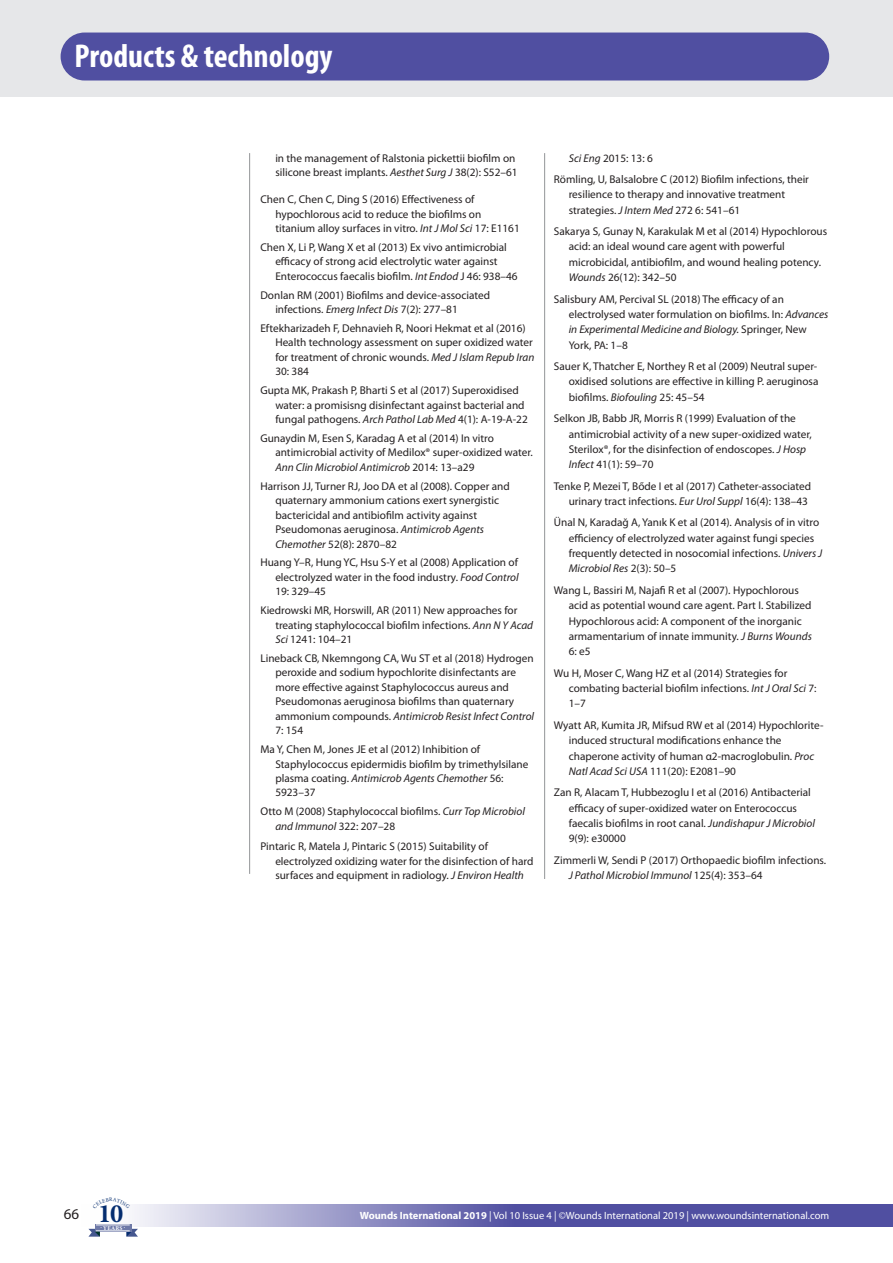
<style>
.page{position:relative;width:893px;height:1263px;background:#fff}
.page>*{position:absolute;margin:0;border:0;box-sizing:border-box;transform-origin:0 0}
.t1{font:700 condensed 33.15px "Myriad Pro";color:#fff}
.t2{font:700 26.4px "Minion Pro";color:#052d6f}
.t3{font:15px "Myriad Pro";color:#231f20}
.t4{font:11.25px/14.5px "Myriad Pro";color:#231f20}
.t5{font:10.5px "Myriad Pro";color:#fff}
.t6{font:700 5.85px "Minion Pro";letter-spacing:.04em;color:#fff}
.s1{font-style:italic}
.s2{font-weight:700}
</style>
<div class="page">
<svg style="left:134px;top:1204px;width:759px;height:23px;background:#7978b7"></svg>
<svg style="left:127px;top:1229px;width:11px;height:7px"></svg>
<div style="left:95px;top:1224px;width:37px;height:8px;background:#6e79a7"></div>
<hr style="left:96px;top:1225px;width:34px;height:1px;background:#fff">
<hr style="left:96px;top:1230px;width:34px;height:1px;background:#fff">
<svg style="left:88px;top:1229px;width:12px;height:7px"></svg>
<div style="left:0;top:0;width:893px;height:97px;background:#e6e7e9"></div>
<hr style="left:544px;top:153px;width:1px;height:726px;background:#939598">
<hr style="left:249px;top:153px;width:1px;height:721px;background:#939598">
<div style="left:61px;top:33px;width:768px;height:48px;background:#504fa1;border-radius:24px"></div>
<h1 class="t1" style="left:74px;top:35px;width:260px">Products &amp; technology</h1>
<p class="t4" style="left:275px;top:150px;width:244px">in the management of Ralstonia pickettii biofilm on silicone breast implants. <span class="s1">Aesthet Surg J</span> 38(2): S52–61</p>
<p class="t4" style="left:275px;top:192px;width:246px;text-indent:-15px">Chen C, Chen C, Ding S (2016) Effectiveness of hypochlorous acid to reduce the biofilms on titanium alloy surfaces in vitro. <span class="s1">Int J Mol Sci</span> 17: E1161</p>
<p class="t4" style="left:275px;top:240px;width:244px;text-indent:-15px">Chen X, Li P, Wang X et al (2013) Ex vivo antimicrobial efficacy of strong acid electrolytic water against<br>Enterococcus faecalis biofilm. <span class="s1">Int Endod</span> J 46: 938–46</p>
<p class="t4" style="left:275px;top:287px;width:216px;text-indent:-15px">Donlan RM (2001) Biofilms and device-associated infections. <span class="s1">Emerg Infect Dis</span> 7(2): 277–81</p>
<p class="t4" style="left:275px;top:321px;width:261px;text-indent:-15px">Eftekharizadeh F, Dehnavieh R, Noori Hekmat et al (2016)<br>Health technology assessment on super oxidized water for treatment of chronic wounds. <span class="s1">Med J Islam Repub Iran </span>30: 384</p>
<p class="t4" style="left:275px;top:383px;width:254px;text-indent:-15px">Gupta MK, Prakash P, Bharti S et al (2017) Superoxidised water: a promisisng disinfectant against bacterial and fungal pathogens. <span class="s1">Arch Pathol Lab Med</span> 4(1): A-19-A-22</p>
<p class="t4" style="left:275px;top:431px;width:259px;text-indent:-15px">Gunaydin M, Esen S, Karadag A et al (2014) In vitro antimicrobial activity of Medilox® super-oxidized water.<br><span class="s1">Ann Clin Microbiol Antimicrob</span> 2014: 13–a29</p>
<p class="t4" style="left:275px;top:478px;width:236px;text-indent:-15px">Harrison JJ, Turner RJ, Joo DA et al (2008). Copper and quaternary ammonium cations exert synergistic bactericidal and antibiofilm activity against Pseudomonas aeruginosa. <span class="s1">Antimicrob Agents Chemother</span> 52(8): 2870–82</p>
<p class="t4" style="left:275px;top:555px;width:245px;text-align:justify;text-indent:-15px">Huang Y–R, Hung YC, Hsu S-Y et al (2008) Application of electrolyzed water in the food industry. <span class="s1">Food Control </span>19: 329–45</p>
<p class="t4" style="left:275px;top:603px;width:259px;text-indent:-15px">Kiedrowski MR, Horswill, AR (2011) New approaches for treating staphylococcal biofilm infections. <span class="s1">Ann N Y Acad<br>Sci</span> 1241: 104–21</p>
<p class="t4" style="left:275px;top:651px;width:260px;text-indent:-15px">Lineback CB, Nkemngong CA, Wu ST et al (2018) Hydrogen peroxide and sodium hypochlorite disinfectants are more effective against Staphylococcus aureus and Pseudomonas aeruginosa biofilms than quaternary ammonium compounds. <span class="s1">Antimicrob Resist Infect Control </span>7: 154</p>
<p class="t4" style="left:275px;top:742px;width:255px;text-indent:-15px">Ma Y, Chen M, Jones JE et al (2012) Inhibition of Staphylococcus epidermidis biofilm by trimethylsilane plasma coating. <span class="s1">Antimicrob Agents Chemother</span> 56:<br>5923–37</p>
<p class="t4" style="left:275px;top:804px;width:251px;text-indent:-15px">Otto M (2008) Staphylococcal biofilms. <span class="s1">Curr Top Microbiol and Immunol</span> 322: 207–28</p>
<p class="t4" style="left:275px;top:839px;width:260px;text-indent:-15px">Pintaric R, Matela J, Pintaric S (2015) Suitability of electrolyzed oxidizing water for the disinfection of hard surfaces and equipment in radiology. <span class="s1">J Environ Health</span></p>
<p class="t4" style="left:554px;top:147px;width:257px;line-height:21.3px;text-indent:15px"><span class="s1">Sci Eng</span> 2015: 13: 6<br>Römling, U, Balsalobre C (2012) Biofilm infections, their</p>
<p class="t4" style="left:569px;top:187px;width:218px;line-height:15.5px">resilience to therapy and innovative treatment strategies. <span class="s1">J Intern Med</span> 272 6: 541–61</p>
<p class="t4" style="left:569px;top:223px;width:260px;line-height:15.5px;text-indent:-15px">Sakarya S, Gunay N, Karakulak M et al (2014) Hypochlorous acid: an ideal wound care agent with powerful microbicidal, antibiofilm, and wound healing potency.<br><span class="s1">Wounds</span> 26(12): 342–50</p>
<p class="t4" style="left:569px;top:291px;width:261px;line-height:15.5px;text-indent:-15px">Salisbury AM, Percival SL (2018) The efficacy of an electrolysed water formulation on biofilms. In: <span class="s1">Advances in Experimental Medicine and Biology.</span> Springer, New York, PA: 1–8</p>
<p class="t4" style="left:569px;top:358px;width:251px;line-height:15.5px;text-align:justify;text-indent:-15px">Sauer K, Thatcher E, Northey R et al (2009) Neutral super&shy;oxidised solutions are effective in killing P. aeruginosa biofilms. <span class="s1">Biofouling</span> 25: 45–54</p>
<p class="t4" style="left:569px;top:410px;width:245px;line-height:15.5px;text-indent:-15px">Selkon JB, Babb JR, Morris R (1999) Evaluation of the antimicrobial activity of a new super-oxidized water, Sterilox®, for the disinfection of endoscopes. <span class="s1">J Hosp Infect</span> 41(1): 59–70</p>
<p class="t4" style="left:554px;top:478px;width:259px;line-height:15.5px;text-align:right">Tenke P, Mezei T, Bőde I et al (2017) Catheter-associated urinary tract infections. <span class="s1">Eur Urol Suppl</span> 16(4): 138–43</p>
<p class="t4" style="left:569px;top:515px;width:255px;line-height:15.5px;text-indent:-15px">Ünal N, Karadağ A, Yanık K et al (2014). Analysis of in vitro efficiency of electrolyzed water against fungi species frequently detected in nosocomial infections. <span class="s1">Univers J Microbiol Res</span> 2(3): 50–5</p>
<p class="t4" style="left:569px;top:582px;width:245px;line-height:15.5px;text-indent:-15px">Wang L, Bassiri M, Najafi R et al (2007). Hypochlorous acid as potential wound care agent. Part I. Stabilized Hypochlorous acid: A component of the inorganic armamentarium of innate immunity. <span class="s1">J Burns Wounds </span>6: e5</p>
<p class="t4" style="left:569px;top:665px;width:249px;line-height:15.5px;text-indent:-15px">Wu H, Moser C, Wang HZ et al (2014) Strategies for combating bacterial biofilm infections. <span class="s1">Int J Oral Sci</span> 7:<br>1–7</p>
<p class="t4" style="left:569px;top:717px;width:256px;line-height:15.5px;text-indent:-15px">Wyatt AR, Kumita JR, Mifsud RW et al (2014) Hypochlorite&shy;induced structural modifications enhance the chaperone activity of human α2-macroglobulin. <span class="s1">Proc Natl Acad Sci USA</span> 111(20): E2081–90</p>
<p class="t4" style="left:569px;top:784px;width:248px;line-height:15.5px;text-indent:-15px">Zan R, Alacam T, Hubbezoglu I et al (2016) Antibacterial efficacy of super-oxidized water on Enterococcus faecalis biofilms in root canal. <span class="s1">Jundishapur J Microbiol </span>9(9): e30000</p>
<p class="t4" style="left:569px;top:852px;width:259px;line-height:15.5px;text-indent:-15px">Zimmerli W, Sendi P (2017) Orthopaedic biofilm infections.<br><span class="s1">J Pathol Microbiol Immunol</span> 125(4): 353–64</p>
<h2 class="t2" style="left:98px;top:1195px;width:27px">10</h2>
<p class="t6" style="left:101px;top:1224px;width:26px">. YEARS .</p>
<h3 class="t3" style="left:64px;top:1204px;width:17px">66</h3>
<p class="t5" style="left:360px;top:1208px;width:471px"><span class="s2">Wounds International 2019</span> | Vol 10 Issue 4 | ©Wounds International 2019 | www.woundsinternational.com</p>
</div>
